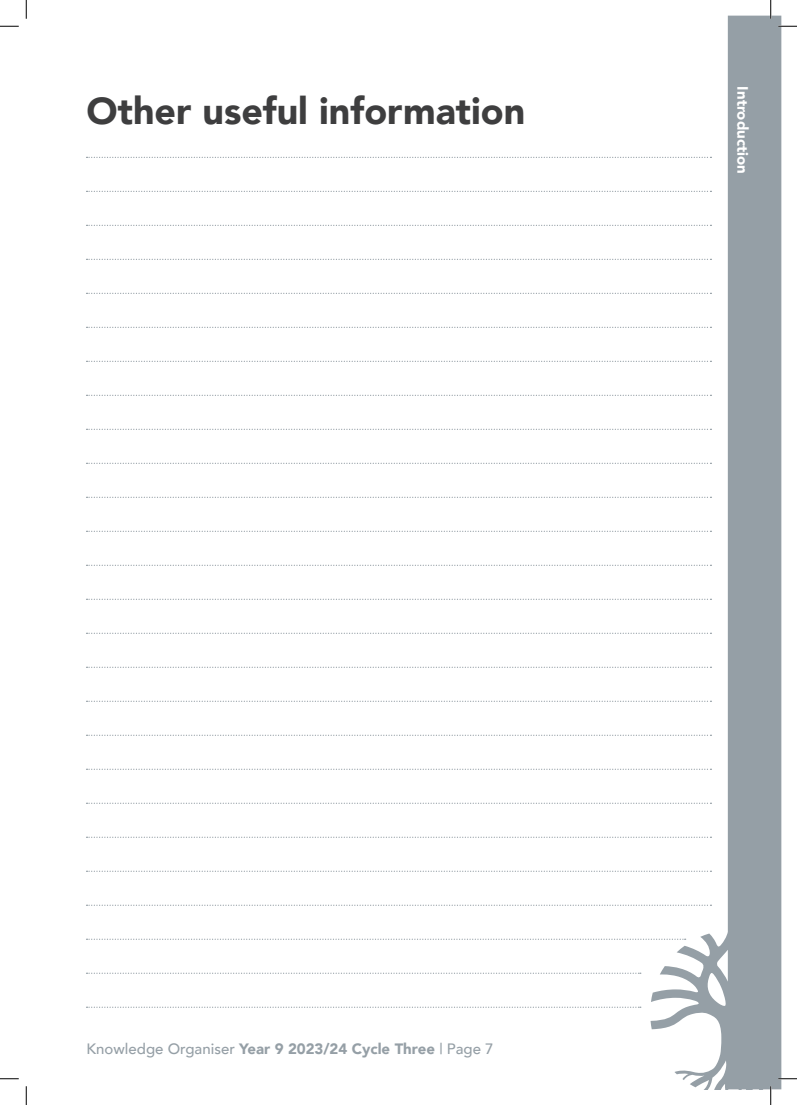
<style>
.page{position:relative;width:797px;height:1105px;background:#fff}
.page>*{position:absolute;margin:0;border:0;box-sizing:border-box;transform-origin:0 0}
.t1{font:900 37.5px "Avenir";color:#3e3e3f}
.t2{font:500 15px "Avenir";color:#959fa6}
.t3{font:900 15px "Avenir";color:#fff}
.s1{font-weight:900}
</style>
<div class="page">
<svg style="left:650px;top:16px;width:131px;height:1073px"></svg>
<svg style="left:86px;top:157px;width:625px;height:1px"></svg>
<svg style="left:86px;top:191px;width:625px;height:1px"></svg>
<svg style="left:86px;top:225px;width:625px;height:1px"></svg>
<svg style="left:86px;top:259px;width:625px;height:1px"></svg>
<svg style="left:86px;top:293px;width:625px;height:1px"></svg>
<svg style="left:86px;top:327px;width:625px;height:1px"></svg>
<svg style="left:86px;top:361px;width:625px;height:1px"></svg>
<svg style="left:86px;top:395px;width:625px;height:1px"></svg>
<svg style="left:86px;top:429px;width:625px;height:1px"></svg>
<svg style="left:86px;top:463px;width:625px;height:1px"></svg>
<svg style="left:86px;top:497px;width:625px;height:1px"></svg>
<svg style="left:86px;top:531px;width:625px;height:1px"></svg>
<svg style="left:86px;top:565px;width:625px;height:1px"></svg>
<svg style="left:86px;top:599px;width:625px;height:1px"></svg>
<svg style="left:86px;top:633px;width:625px;height:1px"></svg>
<svg style="left:86px;top:667px;width:625px;height:1px"></svg>
<svg style="left:86px;top:701px;width:625px;height:1px"></svg>
<svg style="left:86px;top:735px;width:625px;height:1px"></svg>
<svg style="left:86px;top:769px;width:625px;height:1px"></svg>
<svg style="left:86px;top:803px;width:625px;height:1px"></svg>
<svg style="left:86px;top:837px;width:625px;height:1px"></svg>
<svg style="left:86px;top:871px;width:625px;height:1px"></svg>
<svg style="left:86px;top:905px;width:625px;height:1px"></svg>
<svg style="left:86px;top:939px;width:599px;height:1px"></svg>
<svg style="left:86px;top:973px;width:555px;height:1px"></svg>
<svg style="left:86px;top:1007px;width:555px;height:1px"></svg>
<svg style="left:0;top:25px;width:19px;height:2px"></svg>
<svg style="left:778px;top:25px;width:19px;height:2px"></svg>
<svg style="left:0;top:1078px;width:19px;height:1px"></svg>
<svg style="left:778px;top:1078px;width:19px;height:1px"></svg>
<svg style="left:25px;top:0;width:2px;height:19px"></svg>
<svg style="left:25px;top:1086px;width:2px;height:19px"></svg>
<svg style="left:770px;top:0;width:1px;height:19px"></svg>
<svg style="left:770px;top:1086px;width:1px;height:19px"></svg>
<p class="t1" style="left:86px;top:79px;width:440px">Other useful information</p>
<p class="t3" style="left:755px;top:86px;width:89px;rotate:90deg">Introduction</p>
<p class="t2" style="left:86px;top:1036px;width:408px">Knowledge Organiser <span class="s1">Year 9 2023/24 Cycle Three</span> | Page 7</p>
</div>
